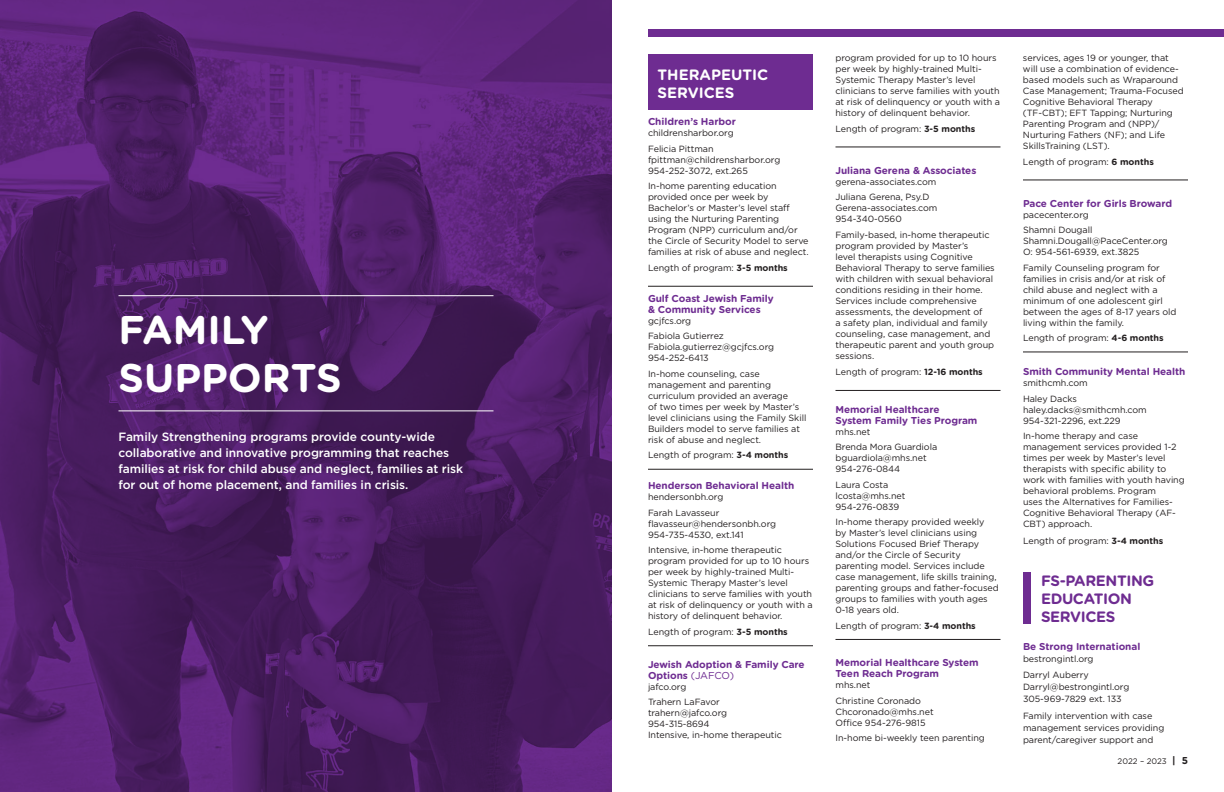
<style>
.page{position:relative;width:1224px;height:792px;background:#fff}
.page>*{position:absolute;margin:0;border:0;box-sizing:border-box;transform-origin:0 0}
.t1{font:700 40px/48px "Gotham Rounded";color:#fff}
.t2{font:700 15px/18px "Gotham Rounded";letter-spacing:-.025em;color:#6e2c91}
.t3{font:700 15px/18px "Gotham Rounded";color:#fff}
.t4{font:500 12px/16px "Gotham";letter-spacing:-.005em;color:#fff}
.t5{font:700 10px/11px "Gotham Rounded";letter-spacing:-.005em;color:#6e2c91}
.t6{font:9px/11px "Gotham";letter-spacing:-.005em;color:#231f20}
.t7{font:8px "Gotham";color:#231f20}
.s1{font-family:"Gotham Rounded";font-weight:700}
.s2{font-family:"Gotham";font-weight:400}
.s3{font-family:"Gotham Rounded";font-weight:700;font-size:10px}
</style>
<div class="page">
<img style="left:0;top:0;width:612px;height:792px">
<hr style="left:648px;top:286px;width:165px;height:1px;background:#231f20">
<hr style="left:648px;top:469px;width:165px;height:1px;background:#231f20">
<hr style="left:648px;top:645px;width:165px;height:1px;background:#231f20">
<hr style="left:836px;top:147px;width:164px;height:1px;background:#231f20">
<hr style="left:836px;top:390px;width:164px;height:1px;background:#231f20">
<hr style="left:836px;top:639px;width:164px;height:1px;background:#231f20">
<hr style="left:1023px;top:180px;width:165px;height:1px;background:#231f20">
<hr style="left:1023px;top:352px;width:165px;height:1px;background:#231f20">
<div style="left:648px;top:54px;width:165px;height:55px;background:#6e2c91"></div>
<div style="left:648px;top:29px;width:576px;height:7px;background:#6e2c91"></div>
<hr style="left:118px;top:295px;width:376px;height:1px;background:#fff">
<hr style="left:118px;top:410px;width:376px;height:1px;background:#fff">
<div style="left:1023px;top:572px;width:7px;height:51px;background:#6e2c91"></div>
<h1 class="t1" style="left:118px;top:304px;width:225px">FAMILY<br>SUPPORTS</h1>
<h3 class="t4" style="left:118px;top:428px;width:346px">Family Strengthening programs provide county-wide collaborative and innovative programming that reaches families at risk for child abuse and neglect, families at risk for out of home placement, and families in crisis.</h3>
<h2 class="t3" style="left:658px;top:65px;width:112px">THERAPEUTIC<br>SERVICES</h2>
<p class="t5" style="left:648px;top:116px;width:89px">Children’s Harbor</p>
<p class="t6" style="left:648px;top:125px;width:87px;line-height:15.5px">childrensharbor.org<br>Felicia Pittman</p>
<p class="t6" style="left:648px;top:154px;width:134px">fpittman@childrensharbor.org<br>954-252-3072, ext.265</p>
<p class="t6" style="left:648px;top:181px;width:162px">In-home parenting education provided once per week by<br>Bachelor’s or Master’s level staff using the Nurturing Parenting<br>Program (NPP) curriculum and/or the Circle of Security Model to serve families at risk of abuse and neglect.</p>
<p class="t6" style="left:648px;top:262px;width:141px">Length of program: <span class="s1">3-5 months</span></p>
<p class="t5" style="left:648px;top:293px;width:127px">Gulf Coast Jewish Family &amp; Community Services</p>
<p class="t6" style="left:648px;top:313px;width:77px;line-height:15.5px">gcjfcs.org<br>Fabiola Gutierrez</p>
<p class="t6" style="left:648px;top:342px;width:128px">Fabiola.gutierrez@gcjfcs.org<br>954-252-6413</p>
<p class="t6" style="left:648px;top:368px;width:160px">In-home counseling, case management and parenting curriculum provided an average<br>of two times per week by Master’s level clinicians using the Family Skill<br>Builders model to serve families at risk of abuse and neglect.</p>
<p class="t6" style="left:648px;top:450px;width:142px">Length of program: <span class="s1">3-4 months</span></p>
<p class="t5" style="left:648px;top:480px;width:148px">Henderson Behavioral Health</p>
<p class="t6" style="left:648px;top:489px;width:77px;line-height:15.5px">hendersonbh.org<br>Farah Lavasseur</p>
<p class="t6" style="left:648px;top:518px;width:130px">flavasseur@hendersonbh.org<br>954-735-4530, ext.141</p>
<p class="t6" style="left:648px;top:545px;width:166px">Intensive, in-home therapeutic program provided for up to 10 hours per week by highly-trained Multi-Systemic Therapy Master’s level clinicians to serve families with youth at risk of delinquency or youth with a history of delinquent behavior.</p>
<p class="t6" style="left:648px;top:626px;width:141px">Length of program: <span class="s1">3-5 months</span></p>
<p class="t5" style="left:648px;top:659px;width:158px">Jewish Adoption &amp; Family Care<br>Options <span class="s2">(JAFCO)</span></p>
<p class="t6" style="left:648px;top:679px;width:73px;line-height:15.5px">jafco.org<br>Trahern LaFavor</p>
<p class="t6" style="left:648px;top:708px;width:135px">trahern@jafco.org<br>954-315-8694<br>Intensive, in-home therapeutic</p>
<p class="t6" style="left:835px;top:52px;width:166px">program provided for up to 10 hours per week by highly-trained Multi-Systemic Therapy Master’s level clinicians to serve families with youth at risk of delinquency or youth with a history of delinquent behavior.</p>
<p class="t6" style="left:835px;top:123px;width:141px">Length of program: <span class="s1">3-5 months</span></p>
<p class="t5" style="left:836px;top:164px;width:142px">Juliana Gerena &amp; Associates</p>
<p class="t6" style="left:836px;top:174px;width:102px;line-height:15.5px">gerena-associates.com<br>Juliana Gerena, Psy.D</p>
<p class="t6" style="left:836px;top:202px;width:103px">Gerena-associates.com<br>954-340-0560</p>
<p class="t6" style="left:836px;top:229px;width:161px">Family-based, in-home therapeutic program provided by Master’s<br>level therapists using Cognitive<br>Behavioral Therapy to serve families with children with sexual behavioral conditions residing in their home.<br>Services include comprehensive assessments, the development of<br>a safety plan, individual and family counseling, case management, and therapeutic parent and youth group sessions.</p>
<p class="t6" style="left:836px;top:366px;width:149px">Length of program: <span class="s1">12-16 months</span></p>
<p class="t5" style="left:836px;top:403px;width:143px">Memorial Healthcare<br>System Family Ties Program</p>
<p class="t6" style="left:836px;top:424px;width:103px;line-height:15.5px">mhs.net<br>Brenda Mora Guardiola</p>
<p class="t6" style="left:836px;top:452px;width:93px">bguardiola@mhs.net<br>954-276-0844</p>
<p class="t6" style="left:836px;top:479px;width:71px">Laura Costa lcosta@mhs.net<br>954-276-0839</p>
<p class="t6" style="left:836px;top:516px;width:165px">In-home therapy provided weekly<br>by Master’s level clinicians using<br>Solutions Focused Brief Therapy and/or the Circle of Security parenting model. Services include case management, life skills training, parenting groups and father-focused groups to families with youth ages<br>0-18 years old.</p>
<p class="t6" style="left:836px;top:620px;width:142px">Length of program: <span class="s1">3-4 months</span></p>
<p class="t5" style="left:836px;top:657px;width:145px">Memorial Healthcare System<br>Teen Reach Program</p>
<p class="t6" style="left:836px;top:677px;width:87px;line-height:15.5px">mhs.net<br>Christine Coronado</p>
<p class="t6" style="left:836px;top:706px;width:100px">Chcoronado@mhs.net<br>Office 954-276-9815</p>
<p class="t6" style="left:836px;top:732px;width:151px">In-home bi-weekly teen parenting</p>
<p class="t6" style="left:1023px;top:52px;width:162px">services, ages 19 or younger, that will use a combination of evidence&shy;based models such as Wraparound<br>Case Management; Trauma-Focused<br>Cognitive Behavioral Therapy (TF-CBT); EFT Tapping; Nurturing<br>Parenting Program and (NPP)/<br>Nurturing Fathers (NF); and Life<br>SkillsTraining (LST).</p>
<p class="t6" style="left:1023px;top:156px;width:132px">Length of program: <span class="s1">6 months</span></p>
<p class="t5" style="left:1023px;top:197px;width:151px">Pace Center for Girls Broward</p>
<p class="t6" style="left:1023px;top:207px;width:71px;line-height:15.5px">pacecenter.org<br>Shamni Dougall</p>
<p class="t6" style="left:1023px;top:235px;width:146px">Shamni.Dougall@PaceCenter.org<br>O: 954-561-6939, ext.3825</p>
<p class="t6" style="left:1023px;top:262px;width:155px">Family Counseling program for families in crisis and/or at risk of child abuse and neglect with a minimum of one adolescent girl between the ages of 8-17 years old living within the family.</p>
<p class="t6" style="left:1023px;top:332px;width:142px">Length of program: <span class="s1">4-6 months</span></p>
<p class="t5" style="left:1023px;top:366px;width:164px">Smith Community Mental Health</p>
<p class="t6" style="left:1023px;top:375px;width:66px;line-height:15.5px">smithcmh.com<br>Haley Dacks</p>
<p class="t6" style="left:1023px;top:404px;width:125px">haley.dacks@smithcmh.com<br>954-321-2296, ext.229</p>
<p class="t6" style="left:1023px;top:430px;width:163px">In-home therapy and case management services provided 1-2 times per week by Master’s level therapists with specific ability to work with families with youth having behavioral problems. Program<br>uses the Alternatives for Families-<br>Cognitive Behavioral Therapy (AF-<br>CBT) approach.</p>
<p class="t6" style="left:1023px;top:535px;width:142px">Length of program: <span class="s1">3-4 months</span></p>
<h2 class="t2" style="left:1041px;top:571px;width:115px">FS-PARENTING<br>EDUCATION<br>SERVICES</h2>
<p class="t5" style="left:1023px;top:640px;width:119px">Be Strong International</p>
<p class="t6" style="left:1023px;top:650px;width:72px;line-height:16.5px">bestrongintl.org<br>Darryl Auberry</p>
<p class="t6" style="left:1023px;top:681px;width:108px;line-height:12px">Darryl@bestrongintl.org<br>305-969-7829 ext. 133</p>
<p class="t6" style="left:1023px;top:709px;width:143px;line-height:12px">Family intervention with case management services providing parent/caregiver support and</p>
<p class="t7" style="left:1118px;top:756px;width:72px">2022 – 2023 <span class="s3">| 5</span></p>
</div>
